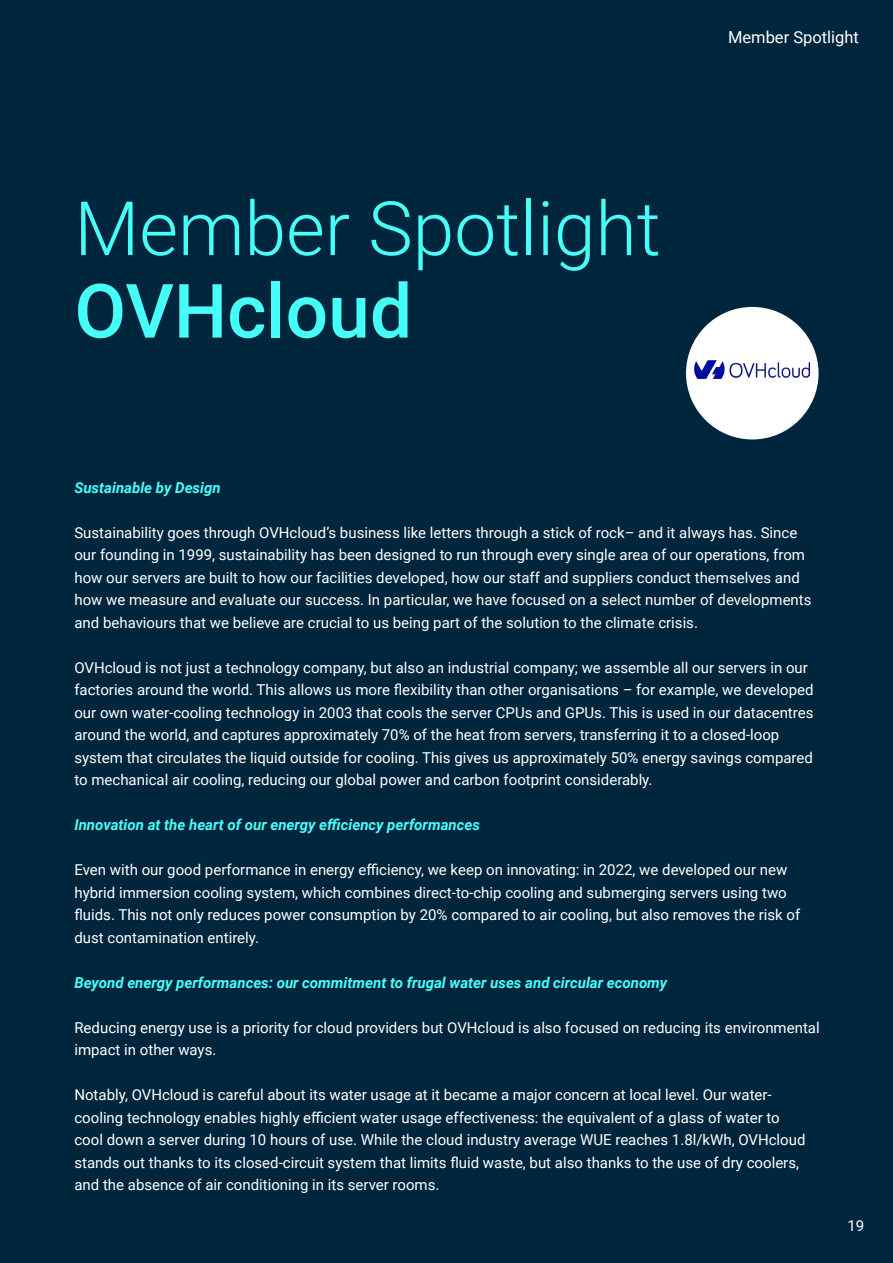
<style>
.page{position:relative;width:893px;height:1263px;background:#00263e}
.page>*{position:absolute;margin:0;border:0;box-sizing:border-box;transform-origin:0 0}
.Page_Title{font:300 75px "Roboto";color:#47fff9}
.Page_Title-2{font:500 75px "Roboto";color:#47fff9}
.Body_Copy{font:16.5px "Roboto";color:#fff}
.References{font:15px/22.5px "Roboto";color:#fff}
.References-2{font:italic 700 15px "Roboto";color:#47fff9}
.Page_Number{font:15px "Roboto";color:#fff}
</style>
<div class="page">
<div style="left:686px;top:307px;width:133px;height:132px;background:#fff;border-radius:50%"></div>
<img style="left:695px;top:360px;width:115px;height:19px">
<p class="Page_Title" style="left:74px;top:176px;width:588px">Member Spotlight</p>
<p class="Page_Title-2" style="left:74px;top:258px;width:339px">OVHcloud</p>
<p class="Body_Copy" style="left:728px;top:26px;width:132px">Member Spotlight</p>
<p class="References-2" style="left:74px;top:477px;width:148px">Sustainable by Design</p>
<p class="References" style="left:74px;top:521px;width:739px">Sustainability goes through OVHcloud’s business like letters through a stick of rock– and it always has. Since our founding in 1999, sustainability has been designed to run through every single area of our operations, from how our servers are built to how our facilities developed, how our staff and suppliers conduct themselves and how we measure and evaluate our success. In particular, we have focused on a select number of developments and behaviours that we believe are crucial to us being part of the solution to the climate crisis.</p>
<p class="References" style="left:74px;top:656px;width:741px">OVHcloud is not just a technology company, but also an industrial company; we assemble all our servers in our factories around the world. This allows us more flexibility than other organisations – for example, we developed our own water-cooling technology in 2003 that cools the server CPUs and GPUs. This is used in our datacentres around the world, and captures approximately 70% of the heat from servers, transferring it to a closed-loop system that circulates the liquid outside for cooling. This gives us approximately 50% energy savings compared to mechanical air cooling, reducing our global power and carbon footprint considerably.</p>
<p class="References-2" style="left:74px;top:814px;width:407px">Innovation at the heart of our energy efficiency performances</p>
<p class="References" style="left:74px;top:858px;width:727px">Even with our good performance in energy efficiency, we keep on innovating: in 2022, we developed our new hybrid immersion cooling system, which combines direct-to-chip cooling and submerging servers using two fluids. This not only reduces power consumption by 20% compared to air cooling, but also removes the risk of dust contamination entirely.</p>
<p class="References-2" style="left:74px;top:972px;width:594px">Beyond energy performances: our commitment to frugal water uses and circular economy</p>
<p class="References" style="left:74px;top:1016px;width:747px">Reducing energy use is a priority for cloud providers but OVHcloud is also focused on reducing its environmental impact in other ways.</p>
<p class="References" style="left:74px;top:1083px;width:733px">Notably, OVHcloud is careful about its water usage at it became a major concern at local level. Our water&shy;cooling technology enables highly efficient water usage effectiveness: the equivalent of a glass of water to cool down a server during 10 hours of use. While the cloud industry average WUE reaches 1.8l/kWh, OVHcloud stands out thanks to its closed-circuit system that limits fluid waste, but also thanks to the use of dry coolers, and the absence of air conditioning in its server rooms.</p>
<p class="Page_Number" style="left:847px;top:1215px;width:18px">19</p>
</div>
